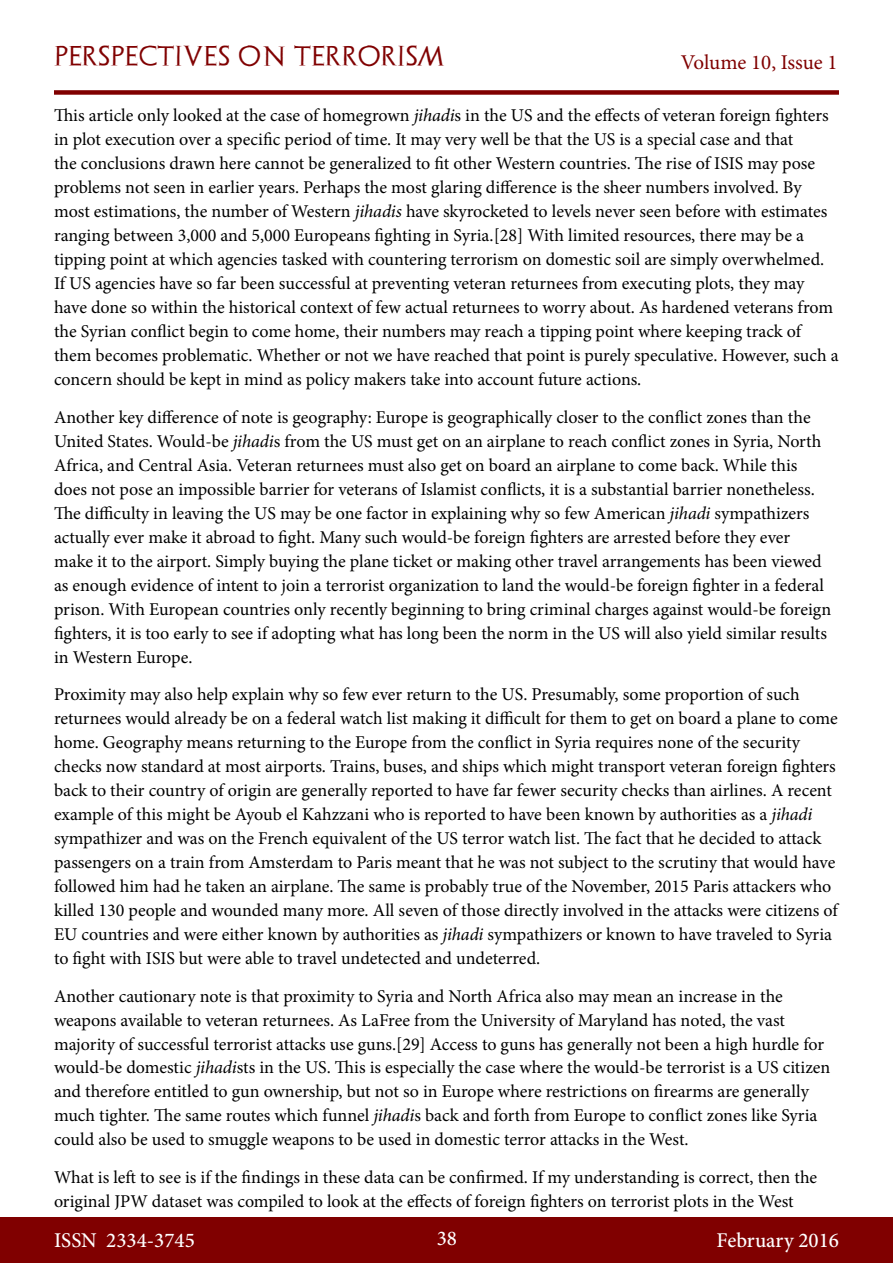
<style>
.page{position:relative;width:893px;height:1263px;background:#fff}
.page>*{position:absolute;margin:0;border:0;box-sizing:border-box;transform-origin:0 0}
.t1{font:500 21px "Minion Pro";color:#fff}
.t2{font:21px "Archeologicaps";letter-spacing:.045em;color:#800000}
.t3{font:21px "Minion Pro";letter-spacing:-.005em;color:#800000}
.t4{font:18px/24px "Minion Pro";color:#000}
.s1{font-style:italic}
</style>
<div class="page">
<div style="left:0;top:1217px;width:893px;height:46px;background:#800000"></div>
<div style="left:54px;top:90px;width:785px;height:5px;background:#800000"></div>
<p class="t2" style="left:54px;top:43px;width:392px">PERSPECTIVES ON TERRORISM</p>
<p class="t3" style="left:681px;top:48px;width:158px">Volume 10, Issue 1</p>
<p class="t4" style="left:54px;top:103px;width:786px">This article only looked at the case of homegrown <span class="s1">jihadi</span>s in the US and the effects of veteran foreign fighters in plot execution over a specific period of time. It may very well be that the US is a special case and that<br>the conclusions drawn here cannot be generalized to fit other Western countries. The rise of ISIS may pose problems not seen in earlier years. Perhaps the most glaring difference is the sheer numbers involved. By most estimations, the number of Western <span class="s1">jihadis</span> have skyrocketed to levels never seen before with estimates ranging between 3,000 and 5,000 Europeans fighting in Syria.[28] With limited resources, there may be a tipping point at which agencies tasked with countering terrorism on domestic soil are simply overwhelmed.<br>If US agencies have so far been successful at preventing veteran returnees from executing plots, they may have done so within the historical context of few actual returnees to worry about. As hardened veterans from the Syrian conflict begin to come home, their numbers may reach a tipping point where keeping track of them becomes problematic. Whether or not we have reached that point is purely speculative. However, such a concern should be kept in mind as policy makers take into account future actions.</p>
<p class="t4" style="left:54px;top:405px;width:779px">Another key difference of note is geography: Europe is geographically closer to the conflict zones than the United States. Would-be <span class="s1">jihadi</span>s from the US must get on an airplane to reach conflict zones in Syria, North Africa, and Central Asia. Veteran returnees must also get on board an airplane to come back. While this does not pose an impossible barrier for veterans of Islamist conflicts, it is a substantial barrier nonetheless.<br>The difficulty in leaving the US may be one factor in explaining why so few American <span class="s1">jihadi</span> sympathizers actually ever make it abroad to fight. Many such would-be foreign fighters are arrested before they ever make it to the airport. Simply buying the plane ticket or making other travel arrangements has been viewed as enough evidence of intent to join a terrorist organization to land the would-be foreign fighter in a federal prison. With European countries only recently beginning to bring criminal charges against would-be foreign fighters, it is too early to see if adopting what has long been the norm in the US will also yield similar results in Western Europe.</p>
<p class="t4" style="left:54px;top:682px;width:785px">Proximity may also help explain why so few ever return to the US. Presumably, some proportion of such returnees would already be on a federal watch list making it difficult for them to get on board a plane to come home. Geography means returning to the Europe from the conflict in Syria requires none of the security checks now standard at most airports. Trains, buses, and ships which might transport veteran foreign fighters back to their country of origin are generally reported to have far fewer security checks than airlines. A recent example of this might be Ayoub el Kahzzani who is reported to have been known by authorities as a <span class="s1">jihadi </span>sympathizer and was on the French equivalent of the US terror watch list. The fact that he decided to attack passengers on a train from Amsterdam to Paris meant that he was not subject to the scrutiny that would have followed him had he taken an airplane. The same is probably true of the November, 2015 Paris attackers who killed 130 people and wounded many more. All seven of those directly involved in the attacks were citizens of EU countries and were either known by authorities as <span class="s1">jihadi</span> sympathizers or known to have traveled to Syria to fight with ISIS but were able to travel undetected and undeterred.</p>
<p class="t4" style="left:54px;top:984px;width:778px">Another cautionary note is that proximity to Syria and North Africa also may mean an increase in the weapons available to veteran returnees. As LaFree from the University of Maryland has noted, the vast majority of successful terrorist attacks use guns.[29] Access to guns has generally not been a high hurdle for would-be domestic <span class="s1">jihadi</span>sts in the US. This is especially the case where the would-be terrorist is a US citizen and therefore entitled to gun ownership, but not so in Europe where restrictions on firearms are generally much tighter. The same routes which funnel <span class="s1">jihadi</span>s back and forth from Europe to conflict zones like Syria could also be used to smuggle weapons to be used in domestic terror attacks in the West.</p>
<p class="t4" style="left:54px;top:1165px;width:765px">What is left to see is if the findings in these data can be confirmed. If my understanding is correct, then the original JPW dataset was compiled to look at the effects of foreign fighters on terrorist plots in the West</p>
<p class="t1" style="left:54px;top:1226px;width:142px">ISSN 2334-3745</p>
<p class="t1" style="left:437px;top:1224px;width:22px">38</p>
<p class="t1" style="left:717px;top:1226px;width:124px">February 2016</p>
</div>
